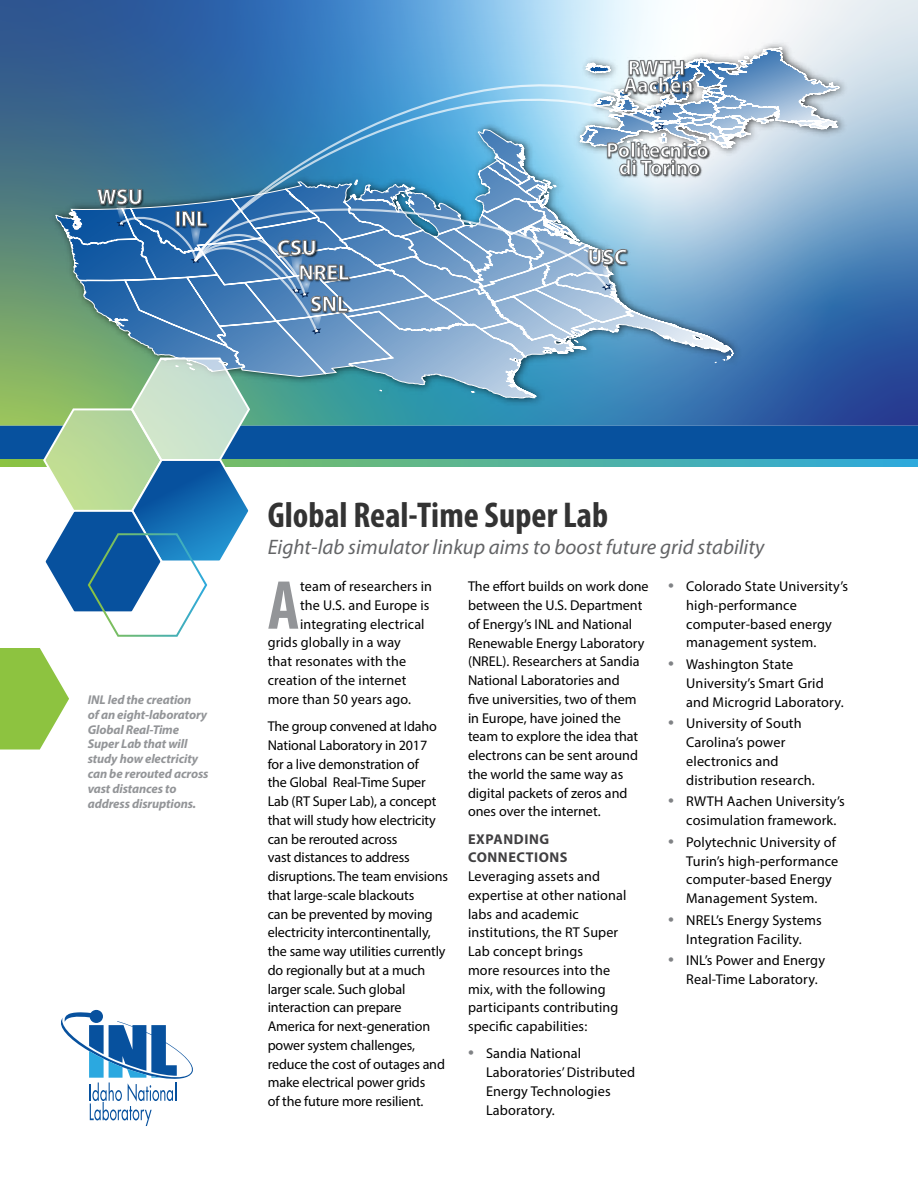
<style>
.page{position:relative;width:918px;height:1188px;background:#fff}
.page>*{position:absolute;margin:0;border:0;box-sizing:border-box;transform-origin:0 0}
.t1{font:700 condensed 69.9px "Myriad Pro";color:#939598}
.t2{font:700 condensed 36px "Myriad Pro";color:#333}
.t3{font:700 21.75px/24.8px "Myriad Pro";color:#fff}
.t4{font:italic 21px "Myriad Pro";color:#636466}
.t5{font:700 20.85px/17.4px "Myriad Pro";color:#fff;text-align:center}
.t6{font:14.25px/18.8px "Myriad Pro";color:#000}
.t7{font:700 14.25px/18.8px "Myriad Pro";letter-spacing:.04em;color:#414042}
.t8{font:italic 700 12.75px/15px "Myriad Pro";letter-spacing:-.01em;color:#939598}
.s1{font-size:21px;color:#808285}
</style>
<div class="page">
<svg style="left:61px;top:1010px;width:132px;height:116px"></svg>
<svg style="left:0;top:0;width:918px;height:467px;background:#5487af"></svg>
<img style="left:47px;top:118px;width:700px;height:292px">
<svg style="left:56px;top:129px;width:677px;height:269px;background:#5291a7"></svg>
<svg style="left:75px;top:189px;width:559px;height:185px;background:#6d9dbc"></svg>
<img style="left:571px;top:36px;width:282px;height:124px">
<img style="left:95px;top:184px;width:2px;height:30px">
<svg style="left:97px;top:47px;width:742px;height:287px;background:#6d9dc4"></svg>
<svg style="left:0;top:648px;width:69px;height:102px"></svg>
<svg style="left:42px;top:356px;width:210px;height:281px"></svg>
<h3 class="t3" style="left:97px;top:184px;width:47px">WSU</h3>
<h3 class="t3" style="left:175px;top:206px;width:34px">INL</h3>
<h3 class="t3" style="left:299px;top:235px;width:52px;text-indent:-21px">CSU<br>NREL</h3>
<h3 class="t3" style="left:310px;top:291px;width:39px">SNL</h3>
<h3 class="t5" style="left:624px;top:58px;width:71px;text-align:left">RWTH<br>Aachen</h3>
<h3 class="t5" style="left:606px;top:141px;width:104px">Politecnico di Torino</h3>
<h3 class="t3" style="left:588px;top:244px;width:41px">USC</h3>
<p class="t8" style="left:88px;top:691px;width:122px">INL led the creation<br>of an eight-laboratory<br>Global Real-Time<br>Super Lab that will study how electricity can be rerouted across vast distances to address disruptions.</p>
<h2 class="t2" style="left:268px;top:492px;width:342px">Global Real-Time Super Lab</h2>
<h3 class="t4" style="left:268px;top:533px;width:498px">Eight-lab simulator linkup aims to boost future grid stability</h3>
<h1 class="t1" style="left:268px;top:562px;width:33px">A</h1>
<p class="t6" style="left:300px;top:577px;width:134px">team of researchers in</p>
<p class="t6" style="left:468px;top:577px;width:182px">The effort builds on work done between the U.S. Department of Energy’s INL and National<br>Renewable Energy Laboratory (NREL). Researchers at Sandia<br>National Laboratories and<br>five universities, two of them in Europe, have joined the team to explore the idea that electrons can be sent around the world the same way as digital packets of zeros and ones over the internet.</p>
<p class="t7" style="left:468px;top:829px;width:101px">EXPANDING<br>CONNECTIONS</p>
<p class="t6" style="left:468px;top:867px;width:160px">Leveraging assets and expertise at other national labs and academic institutions, the RT Super<br>Lab concept brings<br>more resources into the mix, with the following participants contributing specific capabilities:</p>
<p class="t6" style="left:486px;top:1044px;width:151px;text-indent:-18px"><span class="s1">•</span> Sandia National<br>Laboratories’ Distributed<br>Energy Technologies<br>Laboratory.</p>
<p class="t6" style="left:686px;top:577px;width:163px;text-indent:-18px"><span class="s1">•</span> Colorado State University’s high-performance computer-based energy management system.</p>
<p class="t6" style="left:686px;top:655px;width:159px;text-indent:-18px"><span class="s1">•</span> Washington State<br>University’s Smart Grid and Microgrid Laboratory.</p>
<p class="t6" style="left:686px;top:714px;width:130px;text-indent:-18px"><span class="s1">•</span> University of South<br>Carolina’s power electronics and distribution research.</p>
<p class="t6" style="left:686px;top:792px;width:160px;text-indent:-18px"><span class="s1">•</span> RWTH Aachen University’s cosimulation framework.</p>
<p class="t6" style="left:686px;top:833px;width:154px;text-indent:-18px"><span class="s1">•</span> Polytechnic University of<br>Turin’s high-performance computer-based Energy<br>Management System.</p>
<p class="t6" style="left:668px;top:911px;width:155px;text-align:center"><span class="s1">•</span> NREL’s Energy Systems<br>Integration Facility.</p>
<p class="t6" style="left:686px;top:951px;width:140px;text-indent:-18px"><span class="s1">•</span> INL’s Power and Energy<br>Real-Time Laboratory.</p>
<p class="t6" style="left:300px;top:596px;width:131px">the U.S. and Europe is</p>
<p class="t6" style="left:300px;top:614px;width:126px">integrating electrical</p>
<p class="t6" style="left:268px;top:633px;width:135px">grids globally in a way</p>
<p class="t6" style="left:268px;top:652px;width:140px">that resonates with the</p>
<p class="t6" style="left:268px;top:671px;width:140px">creation of the internet</p>
<p class="t6" style="left:268px;top:689px;width:145px">more than 50 years ago.</p>
<p class="t6" style="left:268px;top:717px;width:182px">The group convened at Idaho<br>National Laboratory in 2017<br>for a live demonstration of<br>the Global Real-Time Super<br>Lab (RT Super Lab), a concept that will study how electricity can be rerouted across<br>vast distances to address disruptions. The team envisions that large-scale blackouts<br>can be prevented by moving electricity intercontinentally, the same way utilities currently do regionally but at a much larger scale. Such global interaction can prepare<br>America for next-generation power system challenges, reduce the cost of outages and make electrical power grids<br>of the future more resilient.</p>
</div>
